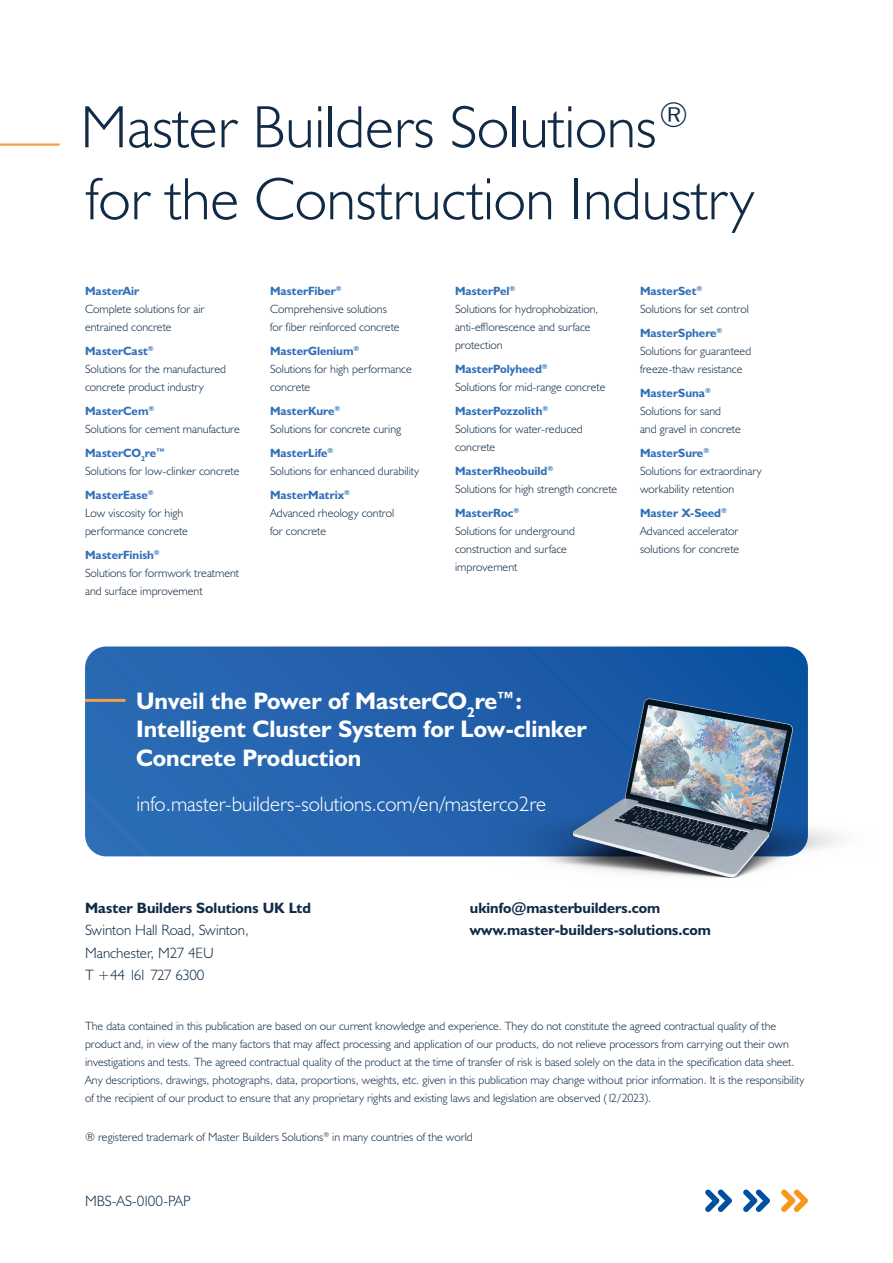
<style>
.page{position:relative;width:893px;height:1263px;background:#fff}
.page>*{position:absolute;margin:0;border:0;box-sizing:border-box;transform-origin:0 0}
.t1{font:300 60px/72px "Humanist 521 BT";color:#112b46}
.t2{font:700 24px/28.8px "Humanist 521 BT";color:#fff}
.t3{font:300 21px "Humanist 521 BT";color:#fff}
.t4{font:300 15px/22.5px "Humanist 521 BT";color:#112b46}
.t5{font:700 15px/22.5px "Humanist 521 BT";color:#112b46}
.t6{font:300 12px/18px "Humanist 521 BT";color:#112b46}
.s1{font-weight:700;color:#3170b8}
.s2{font-weight:700}
</style>
<div class="page">
<hr style="left:0;top:143px;width:59px;height:3px;background:#f89d48">
<svg style="left:85px;top:646px;width:723px;height:210px;background:#2665af"></svg>
<svg style="left:705px;top:1189px;width:27px;height:23px"></svg>
<svg style="left:743px;top:1189px;width:27px;height:23px"></svg>
<svg style="left:781px;top:1189px;width:27px;height:23px"></svg>
<svg style="left:85px;top:699px;width:41px;height:3px"></svg>
<img style="left:492px;top:663px;width:347px;height:215px">
<p class="t1" style="left:80px;top:91px;width:675px">Master Builders Solutions<sup>® </sup>for the Construction Industry</p>
<p class="t6" style="left:85px;top:281px;width:121px"><span class="s1">MasterAir<br></span>Complete solutions for air entrained concrete</p>
<p class="t6" style="left:85px;top:341px;width:142px"><span class="s1">MasterCast</span><sup>®<br></sup>Solutions for the manufactured concrete product industry</p>
<p class="t6" style="left:85px;top:401px;width:156px"><span class="s1">MasterCem</span><sup>®<br></sup>Solutions for cement manufacture</p>
<p class="t6" style="left:85px;top:443px;width:156px"><span class="s1">MasterCO</span><sub>2</sub><span class="s1">re™<br></span>Solutions for low-clinker concrete</p>
<p class="t6" style="left:85px;top:485px;width:104px"><span class="s1">MasterEase</span><sup>®<br></sup>Low viscosity for high performance concrete</p>
<p class="t6" style="left:85px;top:545px;width:156px"><span class="s1">MasterFinish</span><sup>®<br></sup>Solutions for formwork treatment and surface improvement</p>
<p class="t6" style="left:270px;top:281px;width:131px"><span class="s1">MasterFiber</span><sup>®<br></sup>Comprehensive solutions for fiber reinforced concrete</p>
<p class="t6" style="left:270px;top:341px;width:143px"><span class="s1">MasterGlenium</span><sup>®<br></sup>Solutions for high performance concrete</p>
<p class="t6" style="left:270px;top:401px;width:133px"><span class="s1">MasterKure</span><sup>®<br></sup>Solutions for concrete curing</p>
<p class="t6" style="left:270px;top:443px;width:151px"><span class="s1">MasterLife</span><sup>®<br></sup>Solutions for enhanced durability</p>
<p class="t6" style="left:270px;top:485px;width:126px"><span class="s1">MasterMatrix</span><sup>®<br></sup>Advanced rheology control for concrete</p>
<p class="t6" style="left:455px;top:281px;width:145px"><span class="s1">MasterPel</span><sup>®<br></sup>Solutions for hydrophobization, anti-efflorescence and surface protection</p>
<p class="t6" style="left:455px;top:359px;width:152px"><span class="s1">MasterPolyheed</span><sup>®<br></sup>Solutions for mid-range concrete</p>
<p class="t6" style="left:455px;top:401px;width:129px"><span class="s1">MasterPozzolith</span><sup>®<br></sup>Solutions for water-reduced concrete</p>
<p class="t6" style="left:455px;top:461px;width:164px"><span class="s1">MasterRheobuild</span><sup>®<br></sup>Solutions for high strength concrete</p>
<p class="t6" style="left:455px;top:503px;width:121px"><span class="s1">MasterRoc</span><sup>®<br></sup>Solutions for underground construction and surface improvement</p>
<p class="t6" style="left:640px;top:281px;width:110px"><span class="s1">MasterSet</span><sup>®<br></sup>Solutions for set control</p>
<p class="t6" style="left:640px;top:323px;width:113px"><span class="s1">MasterSphere</span><sup>®<br></sup>Solutions for guaranteed freeze-thaw resistance</p>
<p class="t6" style="left:640px;top:383px;width:102px"><span class="s1">MasterSuna</span><sup>®<br></sup>Solutions for sand<br>and gravel in concrete</p>
<p class="t6" style="left:640px;top:443px;width:123px"><span class="s1">MasterSure</span><sup>®<br></sup>Solutions for extraordinary workability retention</p>
<p class="t6" style="left:640px;top:503px;width:101px"><span class="s1">Master X-Seed</span><sup>®<br></sup>Advanced accelerator solutions for concrete</p>
<p class="t2" style="left:136px;top:686px;width:452px">Unveil the Power of MasterCO<sub>2</sub>re™:<br>Intelligent Cluster System for Low-clinker<br>Concrete Production</p>
<p class="t3" style="left:136px;top:791px;width:411px">info.master-builders-solutions.com/en/masterco2re</p>
<p class="t4" style="left:85px;top:896px;width:227px"><span class="s2">Master Builders Solutions UK Ltd<br></span>Swinton Hall Road, Swinton,<br>Manchester, M27 4EU<br>T +44 161 727 6300</p>
<p class="t5" style="left:470px;top:897px;width:243px">ukinfo@masterbuilders.com www.master-builders-solutions.com</p>
<p class="t6" style="left:85px;top:1017px;width:721px">The data contained in this publication are based on our current knowledge and experience. They do not constitute the agreed contractual quality of the product and, in view of the many factors that may affect processing and application of our products, do not relieve processors from carrying out their own investigations and tests. The agreed contractual quality of the product at the time of transfer of risk is based solely on the data in the specification data sheet.<br>Any descriptions, drawings, photographs, data, proportions, weights, etc. given in this publication may change without prior information. It is the responsibility of the recipient of our product to ensure that any proprietary rights and existing laws and legislation are observed (12/2023).</p>
<p class="t6" style="left:85px;top:1128px;width:389px">® registered trademark of Master Builders Solutions<sup>®</sup> in many countries of the world</p>
<p class="t4" style="left:85px;top:1190px;width:107px">MBS-AS-0100-PAP</p>
</div>
